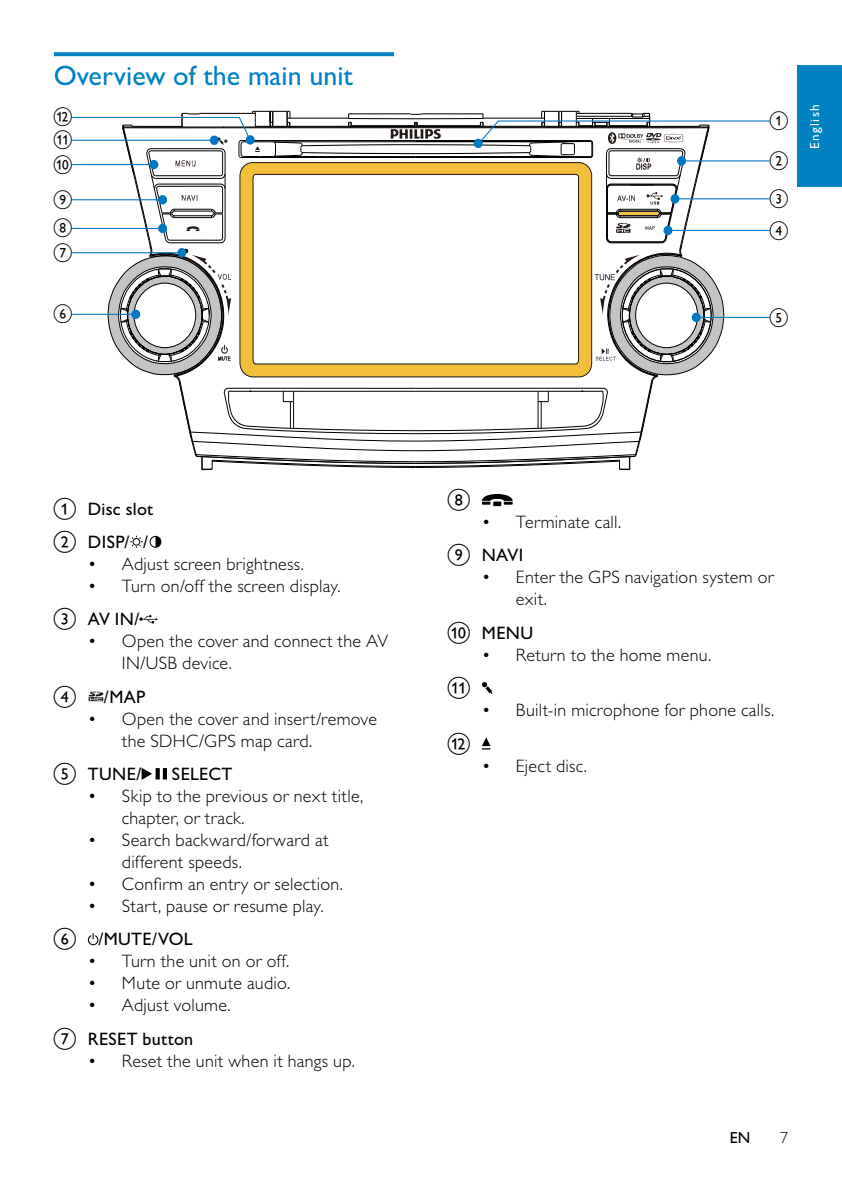
<style>
.page{position:relative;width:842px;height:1190px;background:#fff}
.page>*{position:absolute;margin:0;border:0;box-sizing:border-box;transform-origin:0 0}
.t1{font:28px "Gill Sans Alt One WGL";color:#0081c4}
.t2{font:18px/22px "Gill Sans Alt One WGL Light";letter-spacing:.015em;color:#000}
.t3{font:18px/33.4px "Gill Sans Alt One WGL";letter-spacing:.02em;color:#000}
.t4{font:18px "GSAWGK Symbols Philips";color:#000}
.t5{font:16px "Gill Sans Alt One WGL";color:#000}
.t6{font:16px "Gill Sans Alt One WGL Light";color:#000}
.t7{font:15.4px "GSAWGK Symbols Philips";color:#000;scale:.95 1}
.t8{font:13.2px "Gill Sans Alt One WGL";letter-spacing:.1em;color:#fff}
</style>
<div class="page">
<svg style="left:482px;top:494px;width:31px;height:12px"></svg>
<svg style="left:482px;top:682px;width:11px;height:12px"></svg>
<svg style="left:482px;top:737px;width:9px;height:13px"></svg>
<svg style="left:54px;top:52px;width:340px;height:4px"></svg>
<svg style="left:130px;top:536px;width:32px;height:12px"></svg>
<svg style="left:139px;top:615px;width:19px;height:9px"></svg>
<div style="left:90px;top:690px;width:12px;height:13px;border:1px solid #fff;border-radius:50%"></div>
<svg style="left:88px;top:691px;width:16px;height:12px"></svg>
<svg style="left:142px;top:768px;width:10px;height:12px"></svg>
<hr style="left:163px;top:768px;width:4px;height:11px;background:#000">
<svg style="left:156px;top:768px;width:4px;height:11px"></svg>
<svg style="left:88px;top:933px;width:10px;height:12px"></svg>
<div style="left:797px;top:65px;width:45px;height:122px;background:#0081c4"></div>
<svg style="left:71px;top:111px;width:699px;height:359px"></svg>
<h1 class="t1" style="left:54px;top:65px;width:301px">Overview of the main unit</h1>
<p class="t7" style="left:54px;top:108px;width:21px">●</p>
<p class="t8" style="left:810px;top:149px;width:46px;rotate:-90deg">English</p>
<p class="t3" style="left:88px;top:494px;width:67px">Disc slot<br>DISP/ /</p>
<p class="t2" style="left:88px;top:555px;width:218px">• Adjust screen brightness.</p>
<p class="t2" style="left:88px;top:577px;width:254px">• Turn on/off the screen display.</p>
<p class="t3" style="left:88px;top:604px;width:53px">AV IN/</p>
<p class="t2" style="left:122px;top:632px;width:268px;text-indent:-34px">• Open the cover and connect the AV<br>IN/USB device.</p>
<p class="t3" style="left:104px;top:682px;width:43px">/MAP</p>
<p class="t2" style="left:122px;top:709px;width:257px;text-indent:-34px">• Open the cover and insert/remove the SDHC/GPS map card.</p>
<p class="t3" style="left:88px;top:759px;width:55px">TUNE/</p>
<p class="t3" style="left:172px;top:759px;width:62px">SELECT</p>
<p class="t2" style="left:122px;top:787px;width:243px;text-indent:-34px">• Skip to the previous or next title, chapter, or track.</p>
<p class="t2" style="left:122px;top:831px;width:208px;text-indent:-34px">• Search backward/forward at different speeds.</p>
<p class="t2" style="left:88px;top:875px;width:257px">• Confirm an entry or selection.</p>
<p class="t2" style="left:88px;top:897px;width:237px">• Start, pause or resume play.</p>
<p class="t3" style="left:98px;top:924px;width:96px">/MUTE/VOL</p>
<p class="t2" style="left:88px;top:952px;width:203px">• Turn the unit on or off.</p>
<p class="t2" style="left:88px;top:974px;width:204px">• Mute or unmute audio.</p>
<p class="t2" style="left:88px;top:996px;width:144px">• Adjust volume.</p>
<p class="t3" style="left:88px;top:1024px;width:107px">RESET button</p>
<p class="t2" style="left:88px;top:1051px;width:269px">• Reset the unit when it hangs up.</p>
<p class="t2" style="left:482px;top:513px;width:141px">• Terminate call.</p>
<p class="t3" style="left:482px;top:541px;width:43px">NAVI</p>
<p class="t2" style="left:516px;top:568px;width:259px;text-indent:-34px">• Enter the GPS navigation system or exit.</p>
<p class="t3" style="left:482px;top:618px;width:53px">MENU</p>
<p class="t2" style="left:482px;top:646px;width:231px">• Return to the home menu.</p>
<p class="t4" style="left:448px;top:732px;width:24px">●</p>
<p class="t2" style="left:482px;top:701px;width:294px">• Built-in microphone for phone calls.</p>
<p class="t2" style="left:482px;top:756px;width:107px">• Eject disc.</p>
<p class="t5" style="left:730px;top:1133px;width:22px">EN</p>
<p class="t6" style="left:780px;top:1133px;width:9px">7</p>
</div>
